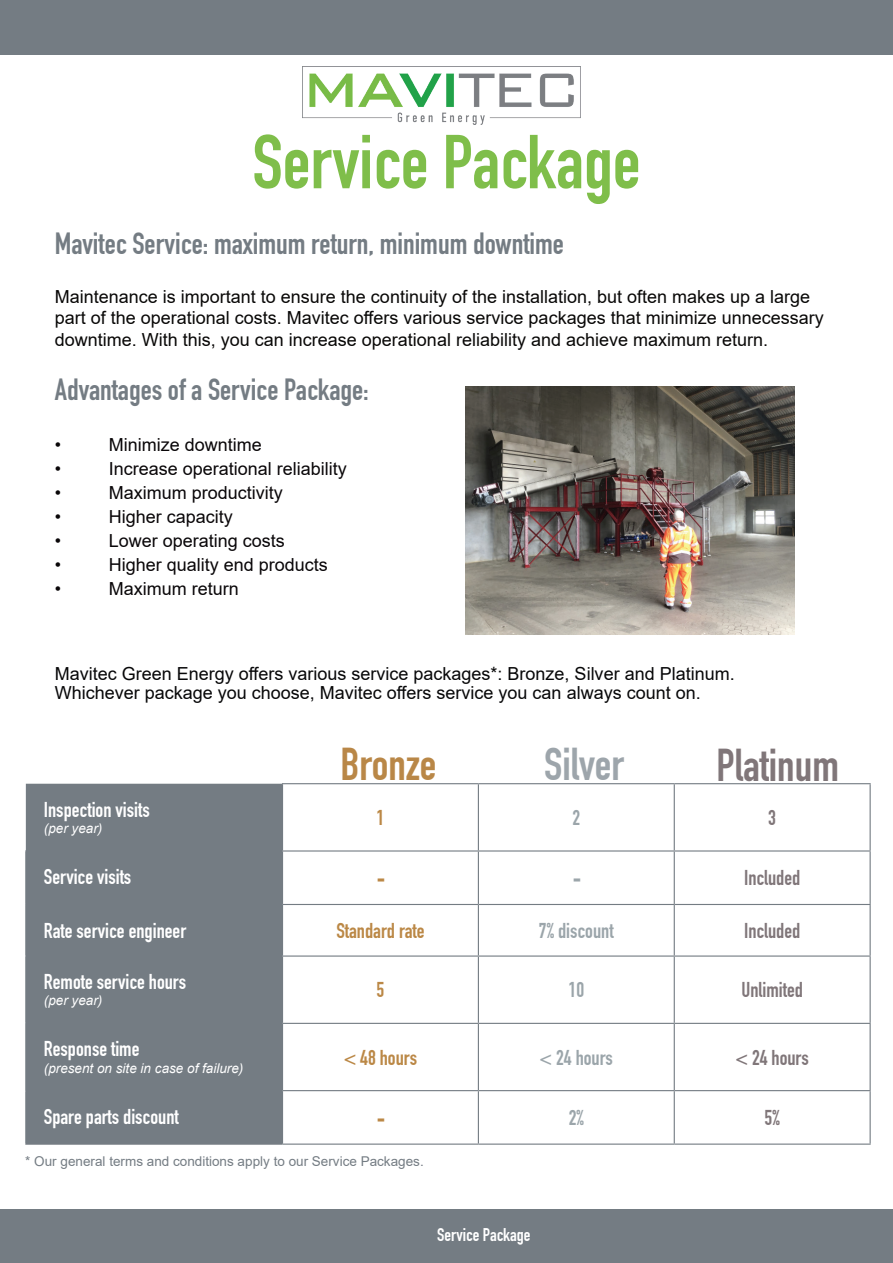
<style>
.page{position:relative;width:893px;height:1263px;background:#fff}
.page>*{position:absolute;margin:0;border:0;box-sizing:border-box;transform-origin:0 0}
.t1{font:75px "DIN Engschrift";color:#7fbe4a}
.t2{font:45px "DIN Engschrift";color:#807679}
.t3{font:45px "DIN Engschrift";color:#b98747}
.t4{font:45px "DIN Engschrift";color:#9da5ab}
.t5{font:30px "DIN Engschrift";color:#747c83}
.t6{font:700 24px "Arial";color:#bb8846}
.t7{font:700 24px "Arial";color:#9ba5aa}
.t8{font:21px "DIN Engschrift";color:#fff}
.t9{font:21px "DIN Engschrift";color:#807679}
.t10{font:21px "DIN Engschrift";color:#9ba5aa}
.t11{font:21px "DIN Engschrift";color:#bb8846}
.t12{font:18px/21.6px "Arial";color:#080706}
.t13{font:18px "Arial";color:#090608}
.t14{font:18px/19.5px "Arial";color:#070708}
.t15{font:18px "DIN Engschrift";color:#fff}
.t16{font:13.5px "Arial";color:#747c83}
.t17{font:italic 13.5px "Arial";color:#fff}
</style>
<div class="page">
<div style="left:0;top:1209px;width:893px;height:54px;background:#747c83"></div>
<img style="left:302px;top:67px;width:278px;height:58px">
<img style="left:465px;top:387px;width:330px;height:247px">
<div style="left:0;top:0;width:893px;height:54px;background:#747c83"></div>
<div style="left:26px;top:784px;width:256px;height:359px;background:#747c83"></div>
<hr style="left:282px;top:783px;width:196px;height:1px;background:#747c83">
<hr style="left:282px;top:784px;width:1px;height:66px;background:#747c83">
<hr style="left:282px;top:851px;width:1px;height:53px;background:#747c83">
<hr style="left:282px;top:905px;width:1px;height:50px;background:#747c83">
<hr style="left:282px;top:957px;width:1px;height:66px;background:#747c83">
<hr style="left:282px;top:1024px;width:1px;height:66px;background:#747c83">
<hr style="left:282px;top:1091px;width:1px;height:52px;background:#747c83">
<hr style="left:478px;top:783px;width:196px;height:1px;background:#747c83">
<hr style="left:478px;top:784px;width:1px;height:66px;background:#747c83">
<hr style="left:478px;top:851px;width:1px;height:53px;background:#747c83">
<hr style="left:478px;top:905px;width:1px;height:50px;background:#747c83">
<hr style="left:478px;top:957px;width:1px;height:66px;background:#747c83">
<hr style="left:478px;top:1024px;width:1px;height:66px;background:#747c83">
<hr style="left:478px;top:1091px;width:1px;height:52px;background:#747c83">
<hr style="left:674px;top:783px;width:197px;height:1px;background:#747c83">
<hr style="left:674px;top:784px;width:1px;height:66px;background:#747c83">
<hr style="left:870px;top:784px;width:1px;height:66px;background:#747c83">
<hr style="left:674px;top:851px;width:1px;height:53px;background:#747c83">
<hr style="left:674px;top:905px;width:1px;height:50px;background:#747c83">
<hr style="left:674px;top:957px;width:1px;height:66px;background:#747c83">
<hr style="left:674px;top:1024px;width:1px;height:66px;background:#747c83">
<hr style="left:674px;top:1091px;width:1px;height:52px;background:#747c83">
<hr style="left:25px;top:850px;width:258px;height:1px;background:#747c83">
<hr style="left:25px;top:851px;width:1px;height:53px;background:#747c83">
<hr style="left:283px;top:850px;width:195px;height:1px;background:#747c83">
<hr style="left:478px;top:850px;width:196px;height:1px;background:#747c83">
<hr style="left:674px;top:850px;width:197px;height:1px;background:#747c83">
<hr style="left:870px;top:851px;width:1px;height:53px;background:#747c83">
<hr style="left:25px;top:904px;width:258px;height:1px;background:#747c83">
<hr style="left:25px;top:905px;width:1px;height:50px;background:#747c83">
<hr style="left:283px;top:904px;width:195px;height:1px;background:#747c83">
<hr style="left:478px;top:904px;width:196px;height:1px;background:#747c83">
<hr style="left:674px;top:904px;width:197px;height:1px;background:#747c83">
<hr style="left:870px;top:905px;width:1px;height:50px;background:#747c83">
<hr style="left:25px;top:955px;width:258px;height:2px;background:#747c83">
<hr style="left:25px;top:957px;width:1px;height:66px;background:#747c83">
<hr style="left:283px;top:955px;width:195px;height:2px;background:#747c83">
<hr style="left:478px;top:955px;width:196px;height:2px;background:#747c83">
<hr style="left:674px;top:955px;width:197px;height:2px;background:#747c83">
<hr style="left:870px;top:957px;width:1px;height:66px;background:#747c83">
<hr style="left:25px;top:1023px;width:258px;height:1px;background:#747c83">
<hr style="left:25px;top:1024px;width:1px;height:66px;background:#747c83">
<hr style="left:283px;top:1023px;width:195px;height:1px;background:#747c83">
<hr style="left:478px;top:1023px;width:196px;height:1px;background:#747c83">
<hr style="left:674px;top:1023px;width:197px;height:1px;background:#747c83">
<hr style="left:870px;top:1024px;width:1px;height:66px;background:#747c83">
<hr style="left:25px;top:1090px;width:258px;height:1px;background:#747c83">
<hr style="left:25px;top:1091px;width:1px;height:52px;background:#747c83">
<hr style="left:283px;top:1090px;width:195px;height:1px;background:#747c83">
<hr style="left:478px;top:1090px;width:196px;height:1px;background:#747c83">
<hr style="left:674px;top:1090px;width:197px;height:1px;background:#747c83">
<hr style="left:870px;top:1091px;width:1px;height:52px;background:#747c83">
<hr style="left:25px;top:1143px;width:258px;height:2px;background:#747c83">
<hr style="left:283px;top:1143px;width:195px;height:2px;background:#747c83">
<hr style="left:478px;top:1143px;width:196px;height:2px;background:#747c83">
<hr style="left:674px;top:1143px;width:197px;height:2px;background:#747c83">
<h1 class="t1" style="left:252px;top:118px;width:390px">Service Package</h1>
<h3 class="t5" style="left:55px;top:226px;width:511px">Mavitec Service: maximum return, minimum downtime</h3>
<p class="t12" style="left:55px;top:286px;width:770px">Maintenance is important to ensure the continuity of the installation, but often makes up a large part of the operational costs. Mavitec offers various service packages that minimize unnecessary downtime. With this, you can increase operational reliability and achieve maximum return.</p>
<h3 class="t5" style="left:55px;top:372px;width:316px">Advantages of a Service Package:</h3>
<p class="t13" style="left:55px;top:432px;width:8px">•</p>
<p class="t13" style="left:109px;top:432px;width:155px">Minimize downtime</p>
<p class="t13" style="left:55px;top:456px;width:8px">•</p>
<p class="t13" style="left:109px;top:456px;width:240px">Increase operational reliability</p>
<p class="t13" style="left:55px;top:480px;width:8px">•</p>
<p class="t13" style="left:109px;top:480px;width:176px">Maximum productivity</p>
<p class="t13" style="left:55px;top:504px;width:8px">•</p>
<p class="t13" style="left:109px;top:504px;width:126px">Higher capacity</p>
<p class="t13" style="left:55px;top:528px;width:8px">•</p>
<p class="t13" style="left:109px;top:528px;width:178px">Lower operating costs</p>
<p class="t13" style="left:55px;top:552px;width:8px">•</p>
<p class="t13" style="left:109px;top:552px;width:221px">Higher quality end products</p>
<p class="t13" style="left:55px;top:576px;width:8px">•</p>
<p class="t13" style="left:109px;top:576px;width:132px">Maximum return</p>
<p class="t14" style="left:55px;top:663px;width:681px">Mavitec Green Energy offers various service packages*: Bronze, Silver and Platinum.<br>Whichever package you choose, Mavitec offers service you can always count on.</p>
<p class="t8" style="left:44px;top:797px;width:107px">Inspection visits</p>
<p class="t17" style="left:44px;top:819px;width:60px">(per year)</p>
<h2 class="t3" style="left:340px;top:738px;width:98px">Bronze</h2>
<h2 class="t4" style="left:544px;top:738px;width:81px">Silver</h2>
<h2 class="t2" style="left:716px;top:738px;width:124px">Platinum</h2>
<p class="t11" style="left:377px;top:805px;width:9px">1</p>
<p class="t10" style="left:572px;top:805px;width:9px">2</p>
<p class="t9" style="left:768px;top:805px;width:9px">3</p>
<p class="t8" style="left:44px;top:864px;width:89px">Service visits</p>
<h3 class="t6" style="left:376px;top:861px;width:9px">-</h3>
<h3 class="t7" style="left:572px;top:861px;width:9px">-</h3>
<p class="t9" style="left:744px;top:865px;width:58px">Included</p>
<p class="t8" style="left:44px;top:918px;width:144px">Rate service engineer</p>
<p class="t11" style="left:336px;top:918px;width:90px">Standard rate</p>
<p class="t10" style="left:539px;top:918px;width:76px">7% discount</p>
<p class="t9" style="left:744px;top:918px;width:58px">Included</p>
<p class="t8" style="left:44px;top:969px;width:144px">Remote service hours</p>
<p class="t17" style="left:44px;top:992px;width:60px">(per year)</p>
<p class="t11" style="left:377px;top:977px;width:9px">5</p>
<p class="t10" style="left:568px;top:977px;width:17px">10</p>
<p class="t9" style="left:741px;top:977px;width:63px">Unlimited</p>
<p class="t8" style="left:44px;top:1037px;width:97px">Response time</p>
<p class="t17" style="left:44px;top:1059px;width:201px">(present on site in case of failure)</p>
<p class="t11" style="left:344px;top:1045px;width:75px">&lt; 48 hours</p>
<p class="t10" style="left:540px;top:1045px;width:75px">&lt; 24 hours</p>
<p class="t9" style="left:735px;top:1045px;width:75px">&lt; 24 hours</p>
<p class="t8" style="left:44px;top:1104px;width:136px">Spare parts discount</p>
<h3 class="t6" style="left:376px;top:1101px;width:9px">-</h3>
<p class="t10" style="left:569px;top:1105px;width:17px">2%</p>
<p class="t9" style="left:765px;top:1105px;width:17px">5%</p>
<p class="t16" style="left:25px;top:1152px;width:400px">* Our general terms and conditions apply to our Service Packages.</p>
<p class="t15" style="left:437px;top:1224px;width:95px">Service Package</p>
</div>
